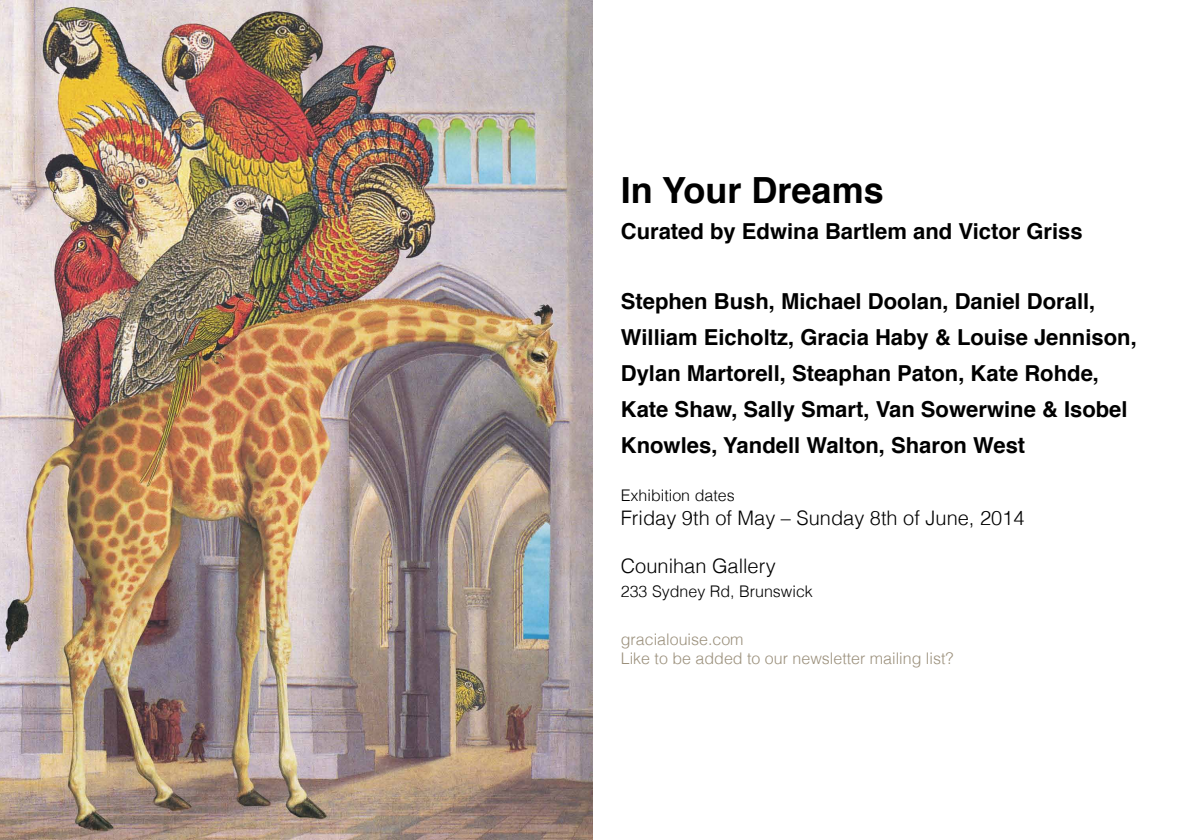
<style>
.page{position:relative;width:1191px;height:840px;background:#fff}
.page>*{position:absolute;margin:0;border:0;box-sizing:border-box;transform-origin:0 0}
.t1{font:700 36px "Helvetica";color:#000}
.t2{font:700 22px/36px "Helvetica";color:#000}
.t3{font:300 20px "Helvetica";color:#000}
.t4{font:300 16px/19.2px "Helvetica";color:#9b907c}
.t5{font:300 16px "Helvetica";color:#000}
</style>
<div class="page">
<img style="left:0;top:0;width:592px;height:839px">
<h1 class="t1" style="left:621px;top:161px;width:264px">In Your Dreams</h1>
<p class="t2" style="left:621px;top:213px;width:463px">Curated by Edwina Bartlem and Victor Griss</p>
<p class="t2" style="left:621px;top:283px;width:517px">Stephen Bush, Michael Doolan, Daniel Dorall, William Eicholtz, Gracia Haby &amp; Louise Jennison, Dylan Martorell, Steaphan Paton, Kate Rohde, Kate Shaw, Sally Smart, Van Sowerwine &amp; Isobel Knowles, Yandell Walton, Sharon West</p>
<p class="t5" style="left:621px;top:485px;width:115px">Exhibition dates</p>
<p class="t3" style="left:621px;top:505px;width:405px">Friday 9th of May – Sunday 8th of June, 2014</p>
<p class="t3" style="left:621px;top:553px;width:156px">Counihan Gallery</p>
<p class="t5" style="left:621px;top:581px;width:194px">233 Sydney Rd, Brunswick</p>
<p class="t4" style="left:621px;top:629px;width:334px">gracialouise.com<br>Like to be added to our newsletter mailing list?</p>
</div>
